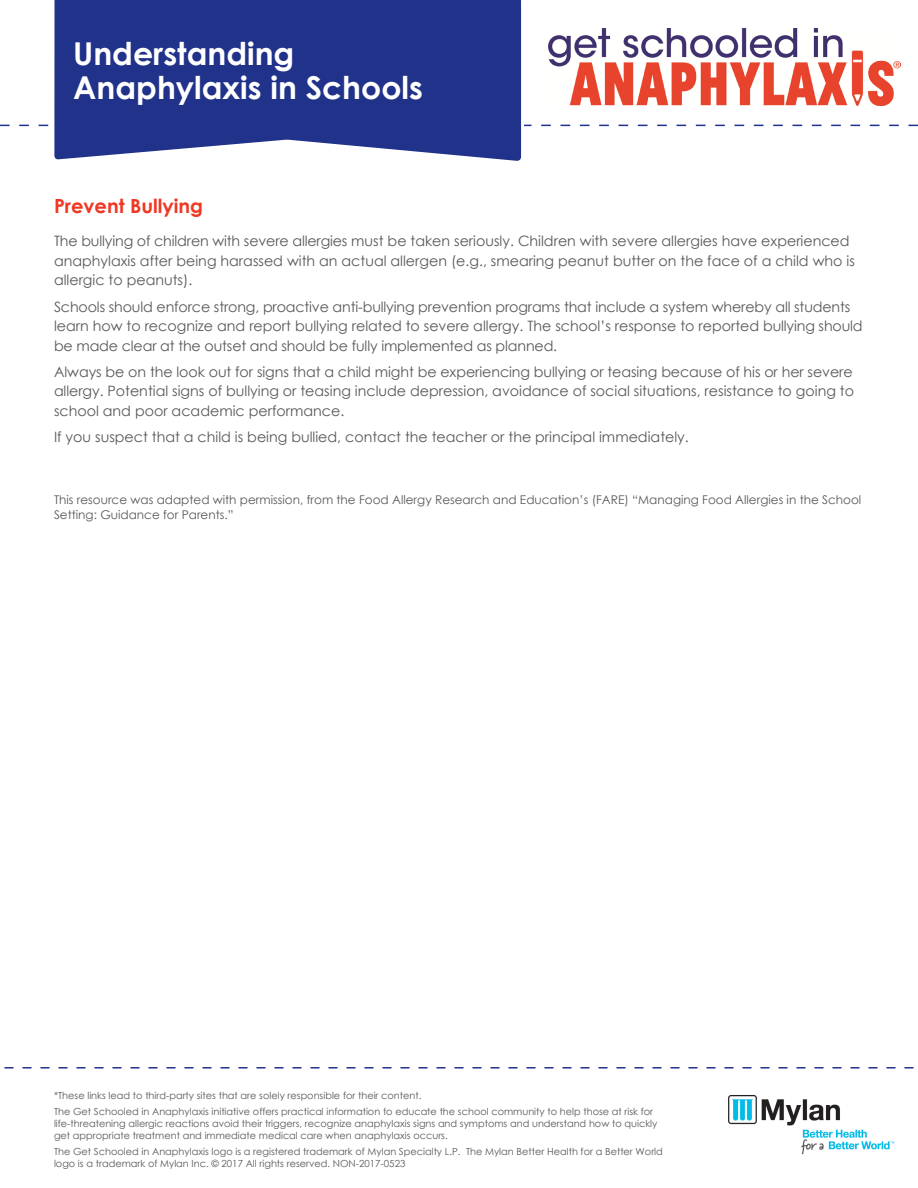
<style>
.page{position:relative;width:918px;height:1188px;background:#fff}
.page>*{position:absolute;margin:0;border:0;box-sizing:border-box;transform-origin:0 0}
.t1{font:700 31.5px/34.5px "Century Gothic";color:#fff}
.Headers{font:700 19.5px "Century Gothic";color:#ef3822}
.Body{font:14.25px/19.5px "Century Gothic";color:#57585a}
.Body-2{font:12px/15px "Century Gothic";color:#57585a}
.t2{font:9.75px/12px "Century Gothic";color:#57585a}
</style>
<div class="page">
<svg style="left:4px;top:1067px;width:910px;height:2px"></svg>
<img style="left:728px;top:1095px;width:167px;height:60px">
<svg style="left:0;top:125px;width:918px;height:1px"></svg>
<svg style="left:50px;top:0;width:476px;height:161px;background:#334393"></svg>
<img style="left:548px;top:28px;width:352px;height:77px">
<p class="t1" style="left:73px;top:34px;width:351px">Understanding<br>Anaphylaxis in Schools</p>
<p class="Headers" style="left:54px;top:191px;width:150px">Prevent Bullying</p>
<p class="Body" style="left:54px;top:231px;width:802px">The bullying of children with severe allergies must be taken seriously. Children with severe allergies have experienced anaphylaxis after being harassed with an actual allergen (e.g., smearing peanut butter on the face of a child who is allergic to peanuts).</p>
<p class="Body" style="left:54px;top:297px;width:810px">Schools should enforce strong, proactive anti-bullying prevention programs that include a system whereby all students learn how to recognize and report bullying related to severe allergy. The school’s response to reported bullying should be made clear at the outset and should be fully implemented as planned.</p>
<p class="Body" style="left:54px;top:362px;width:802px;text-align:justify">Always be on the look out for signs that a child might be experiencing bullying or teasing because of his or her severe allergy. Potential signs of bullying or teasing include depression, avoidance of social situations, resistance to going to school and poor academic performance.</p>
<p class="Body" style="left:54px;top:427px;width:636px">If you suspect that a child is being bullied, contact the teacher or the principal immediately.</p>
<p class="Body-2" style="left:54px;top:492px;width:809px">This resource was adapted with permission, from the Food Allergy Research and Education’s (FARE) “Managing Food Allergies in the School<br>Setting: Guidance for Parents.”</p>
<p class="t2" style="left:54px;top:1087px;width:601px;line-height:16.4px">*These links lead to third-party sites that are solely responsible for their content.<br>The Get Schooled in Anaphylaxis initiative offers practical information to educate the school community to help those at risk for</p>
<p class="t2" style="left:54px;top:1117px;width:605px">life-threatening allergic reactions avoid their triggers, recognize anaphylaxis signs and symptoms and understand how to quickly get appropriate treatment and immediate medical care when anaphylaxis occurs.</p>
<p class="t2" style="left:54px;top:1146px;width:610px">The Get Schooled in Anaphylaxis logo is a registered trademark of Mylan Specialty L.P. The Mylan Better Health for a Better World logo is a trademark of Mylan Inc. © 2017 All rights reserved. NON-2017-0523</p>
</div>
